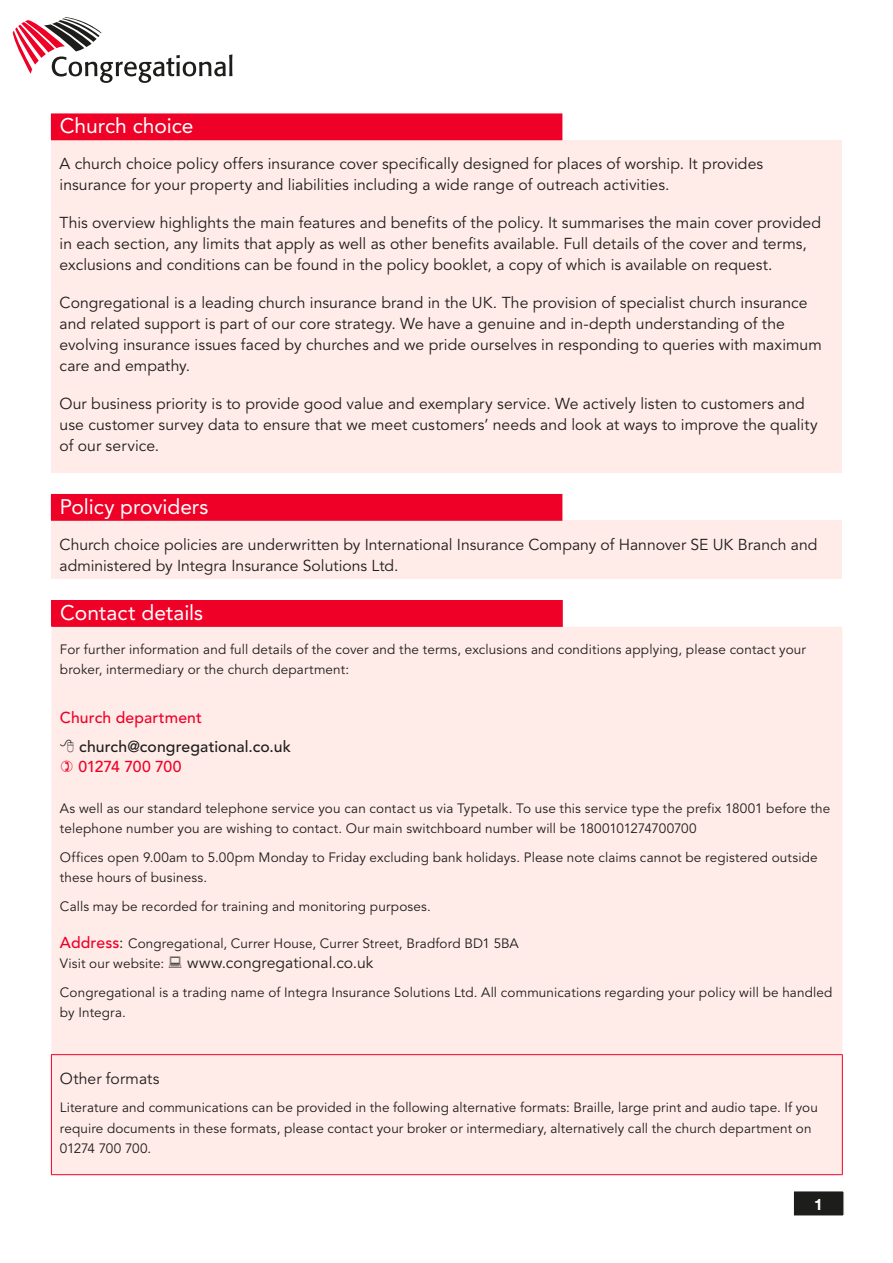
<style>
.page{position:relative;width:893px;height:1263px;background:#fff}
.page>*{position:absolute;margin:0;border:0;box-sizing:border-box;transform-origin:0 0}
.t1{font:21px "Avenir";letter-spacing:-.005em;color:#fff}
.t2{font:15.75px/21px "Avenir";color:#1d1d1b}
.t3{font:500 15.75px "Avenir";letter-spacing:.01em;color:#1d1d1b}
.t4{font:500 15.75px "Avenir";letter-spacing:.01em;color:#ef0027}
.t5{font:500 15.75px "Avenir";letter-spacing:-.02em;color:#ef0027}
.t6{font:700 15.75px "Helvetica Neue Welsh";color:#fff}
.t7{font:13.5px/20.2px "Avenir";letter-spacing:.01em;color:#1d1d1b}
.s1{font-weight:500;font-size:15.75px;color:#ef0027}
.s2{font-size:15.75px}
</style>
<div class="page">
<svg style="left:13px;top:18px;width:219px;height:65px"></svg>
<div style="left:51px;top:140px;width:791px;height:333px;background:#ffebe8"></div>
<div style="left:51px;top:114px;width:511px;height:26px;background:#ef0027"></div>
<div style="left:51px;top:521px;width:791px;height:58px;background:#ffebe8"></div>
<div style="left:51px;top:494px;width:511px;height:26px;background:#ef0027"></div>
<hr style="left:51px;top:520px;width:511px;height:1px;background:#ef0027">
<div style="left:51px;top:627px;width:791px;height:547px;background:#ffebe8"></div>
<hr style="left:51px;top:1054px;width:792px;height:1px;background:#ef0027">
<hr style="left:51px;top:1055px;width:1px;height:119px;background:#ef0027">
<hr style="left:842px;top:1055px;width:1px;height:119px;background:#ef0027">
<hr style="left:51px;top:1174px;width:792px;height:1px;background:#ef0027">
<div style="left:52px;top:600px;width:510px;height:26px;background:#ef0027"></div>
<hr style="left:51px;top:600px;width:512px;height:1px;background:#ef0027">
<svg style="left:51px;top:601px;width:1px;height:25px"></svg>
<hr style="left:51px;top:626px;width:512px;height:1px;background:#ef0027">
<hr style="left:561px;top:601px;width:2px;height:25px;background:#ef0027">
<div style="left:793px;top:1191px;width:51px;height:25px;background:#1d1d1b"></div>
<div style="left:792px;top:1190px;width:53px;height:27px;border:2px solid #fff"></div>
<svg style="left:60px;top:739px;width:14px;height:13px"></svg>
<svg style="left:61px;top:761px;width:12px;height:11px"></svg>
<svg style="left:169px;top:957px;width:12px;height:11px"></svg>
<h1 class="t1" style="left:60px;top:114px;width:135px">Church choice</h1>
<p class="t2" style="left:60px;top:154px;width:705px">A church choice policy offers insurance cover specifically designed for places of worship. It provides insurance for your property and liabilities including a wide range of outreach activities.</p>
<p class="t2" style="left:60px;top:213px;width:763px">This overview highlights the main features and benefits of the policy. It summarises the main cover provided in each section, any limits that apply as well as other benefits available. Full details of the cover and terms, exclusions and conditions can be found in the policy booklet, a copy of which is available on request.</p>
<p class="t2" style="left:60px;top:293px;width:764px">Congregational is a leading church insurance brand in the UK. The provision of specialist church insurance and related support is part of our core strategy. We have a genuine and in-depth understanding of the evolving insurance issues faced by churches and we pride ourselves in responding to queries with maximum care and empathy.</p>
<p class="t2" style="left:60px;top:394px;width:760px">Our business priority is to provide good value and exemplary service. We actively listen to customers and use customer survey data to ensure that we meet customers’ needs and look at ways to improve the quality of our service.</p>
<h1 class="t1" style="left:60px;top:494px;width:150px">Policy providers</h1>
<p class="t2" style="left:60px;top:534px;width:759px">Church choice policies are underwritten by International Insurance Company of Hannover SE UK Branch and administered by Integra Insurance Solutions Ltd.</p>
<h1 class="t1" style="left:60px;top:600px;width:144px">Contact details</h1>
<p class="t7" style="left:60px;top:640px;width:748px">For further information and full details of the cover and the terms, exclusions and conditions applying, please contact your broker, intermediary or the church department:</p>
<p class="t4" style="left:60px;top:709px;width:144px">Church department</p>
<p class="t3" style="left:79px;top:737px;width:213px">church@congregational.co.uk</p>
<p class="t5" style="left:78px;top:758px;width:105px">01274 700 700</p>
<p class="t7" style="left:60px;top:798px;width:772px">As well as our standard telephone service you can contact us via Typetalk. To use this service type the prefix 18001 before the telephone number you are wishing to contact. Our main switchboard number will be 1800101274700700</p>
<p class="t7" style="left:60px;top:847px;width:759px">Offices open 9.00am to 5.00pm Monday to Friday excluding bank holidays. Please note claims cannot be registered outside these hours of business.</p>
<p class="t7" style="left:60px;top:896px;width:372px">Calls may be recorded for training and monitoring purposes.</p>
<p class="t7" style="left:60px;top:934px;width:460px"><span class="s1">Address</span><span class="s2">:</span> Congregational, Currer House, Currer Street, Bradford BD1 5BA<br>Visit our website:</p>
<p class="t2" style="left:187px;top:953px;width:188px">www.congregational.co.uk</p>
<p class="t7" style="left:60px;top:983px;width:774px">Congregational is a trading name of Integra Insurance Solutions Ltd. All communications regarding your policy will be handled by Integra.</p>
<p class="t2" style="left:60px;top:1068px;width:101px">Other formats</p>
<p class="t7" style="left:60px;top:1098px;width:759px">Literature and communications can be provided in the following alternative formats: Braille, large print and audio tape. If you require documents in these formats, please contact your broker or intermediary, alternatively call the church department on<br>01274 700 700.</p>
<p class="t6" style="left:814px;top:1194px;width:10px">1</p>
</div>
